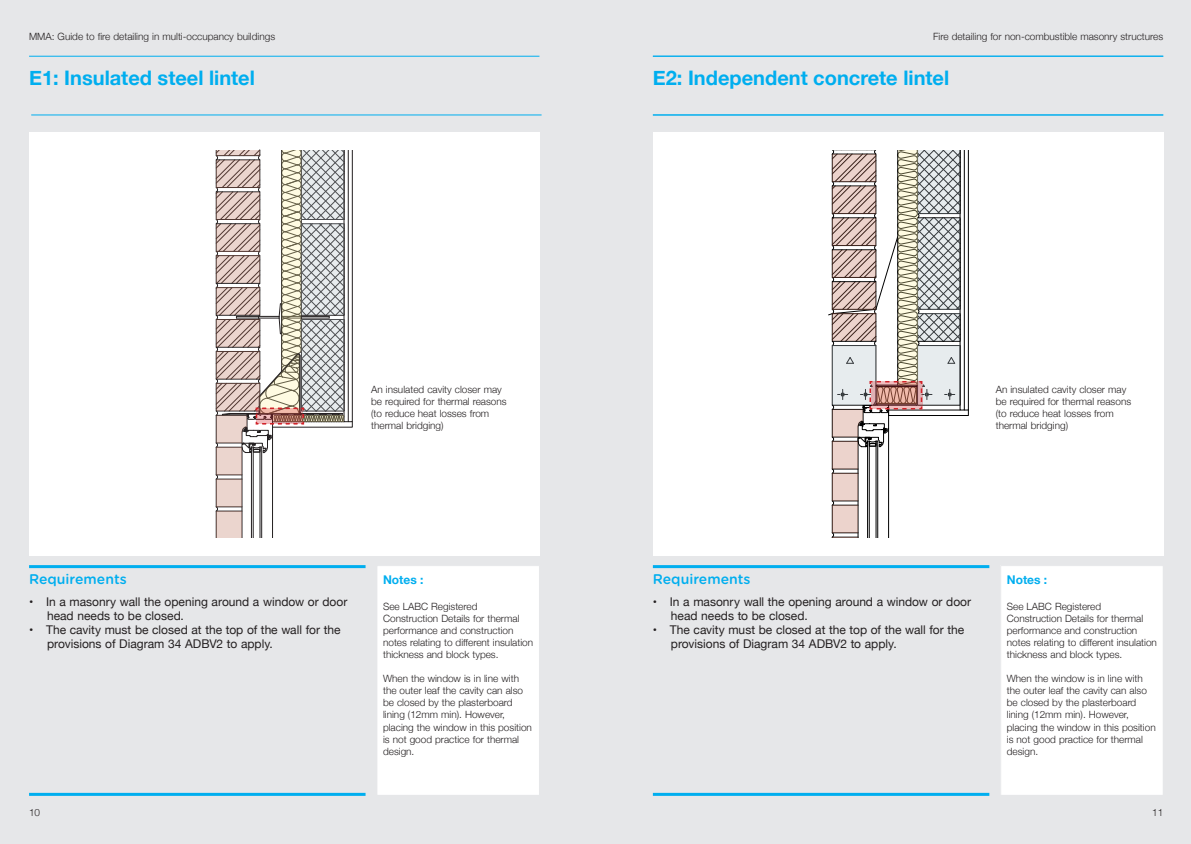
<style>
.page{position:relative;width:1191px;height:844px;background:#fff}
.page>*{position:absolute;margin:0;border:0;box-sizing:border-box;transform-origin:0 0}
.t1{font:700 20px "Helvetica Neue";color:#00aeef}
.t2{font:500 14px "Gotham Rounded";color:#00aeef}
.t3{font:12px/14px "Helvetica Neue";color:#231f20}
.t4{font:700 12px "Helvetica Neue";color:#00aeef}
.t5{font:300 10px/12px "Helvetica Neue";color:#231f20}
</style>
<div class="page">
<div style="left:596px;top:0;width:595px;height:843px;background:#e6e7e9"></div>
<div style="left:653px;top:132px;width:510px;height:423px;background:#fff"></div>
<hr style="left:653px;top:564px;width:336px;height:3px;background:#00aeef">
<hr style="left:653px;top:792px;width:336px;height:3px;background:#00aeef">
<hr style="left:653px;top:115px;width:510px;height:1px;background:#00aeef">
<div style="left:1000px;top:565px;width:163px;height:229px;background:#fff"></div>
<div style="left:1000px;top:564px;width:163px;height:231px;border:1px solid #e6e7e9"></div>
<div style="left:0;top:0;width:596px;height:843px;background:#e6e7e9"></div>
<hr style="left:31px;top:114px;width:510px;height:1px;background:#00aeef">
<hr style="left:29px;top:56px;width:510px;height:1px;background:#00aeef">
<div style="left:29px;top:132px;width:510px;height:423px;background:#fff"></div>
<div style="left:377px;top:565px;width:162px;height:229px;background:#fff"></div>
<div style="left:376px;top:564px;width:164px;height:231px;border:1px solid #e6e7e9"></div>
<hr style="left:29px;top:564px;width:336px;height:3px;background:#00aeef">
<hr style="left:29px;top:792px;width:336px;height:3px;background:#00aeef">
<hr style="left:653px;top:114px;width:510px;height:1px;background:#00aeef">
<hr style="left:653px;top:56px;width:510px;height:1px;background:#00aeef">
<svg style="left:828px;top:150px;width:140px;height:388px"></svg>
<svg style="left:216px;top:150px;width:136px;height:387px"></svg>
<svg style="left:871px;top:381px;width:51px;height:27px"></svg>
<p class="t5" style="left:29px;top:30px;width:248px">MMA: Guide to fire detailing in multi-occupancy buildings</p>
<p class="t5" style="left:29px;top:30px;width:231px">Fire detail ng f r non-combustible masonry structures</p>
<p class="t5" style="left:933px;top:30px;width:231px">Fire detailing for non-combustible masonry structures</p>
<h1 class="t1" style="left:29px;top:62px;width:227px">E1: Insulated steel lintel</h1>
<h1 class="t1" style="left:653px;top:62px;width:298px">E2: Independent concrete lintel</h1>
<p class="t5" style="left:371px;top:382px;width:137px">An insulated cavity closer may be required for thermal reasons (to reduce heat losses from thermal bridging)</p>
<p class="t5" style="left:995px;top:382px;width:137px">An insulated cavity closer may be required for thermal reasons (to reduce heat losses from thermal bridging)</p>
<h2 class="t2" style="left:29px;top:569px;width:99px">Requirements</h2>
<p class="t4" style="left:383px;top:569px;width:42px">Notes :</p>
<p class="t5" style="left:383px;top:599px;width:152px">See LABC Registered<br>Construction Details for thermal performance and construction notes relating to different insulation thickness and block types.</p>
<p class="t5" style="left:383px;top:671px;width:150px">When the window is in line with the outer leaf the cavity can also be closed by the plasterboard lining (12mm min). However, placing the window in this position is not good practice for thermal design.</p>
<p class="t3" style="left:47px;top:595px;width:302px;text-indent:-18px">• In a masonry wall the opening around a window or door head needs to be closed.</p>
<p class="t3" style="left:47px;top:623px;width:295px;text-indent:-18px">• The cavity must be closed at the top of the wall for the provisions of Diagram 34 ADBV2 to apply.</p>
<p class="t3" style="left:46px;top:595px;width:48px">List Item</p>
<h2 class="t2" style="left:653px;top:569px;width:99px">Requirements</h2>
<p class="t4" style="left:1007px;top:569px;width:42px">Notes :</p>
<p class="t5" style="left:1007px;top:599px;width:152px">See LABC Registered<br>Construction Details for thermal performance and construction notes relating to different insulation thickness and block types.</p>
<p class="t5" style="left:1007px;top:671px;width:150px">When the window is in line with the outer leaf the cavity can also be closed by the plasterboard lining (12mm min). However, placing the window in this position is not good practice for thermal design.</p>
<p class="t3" style="left:671px;top:595px;width:302px;text-indent:-18px">• In a masonry wall the opening around a window or door head needs to be closed.</p>
<p class="t3" style="left:671px;top:623px;width:295px;text-indent:-18px">• The cavity must be closed at the top of the wall for the provisions of Diagram 34 ADBV2 to apply.</p>
<p class="t5" style="left:29px;top:805px;width:13px">10</p>
<p class="t5" style="left:1152px;top:805px;width:13px">11</p>
</div>
